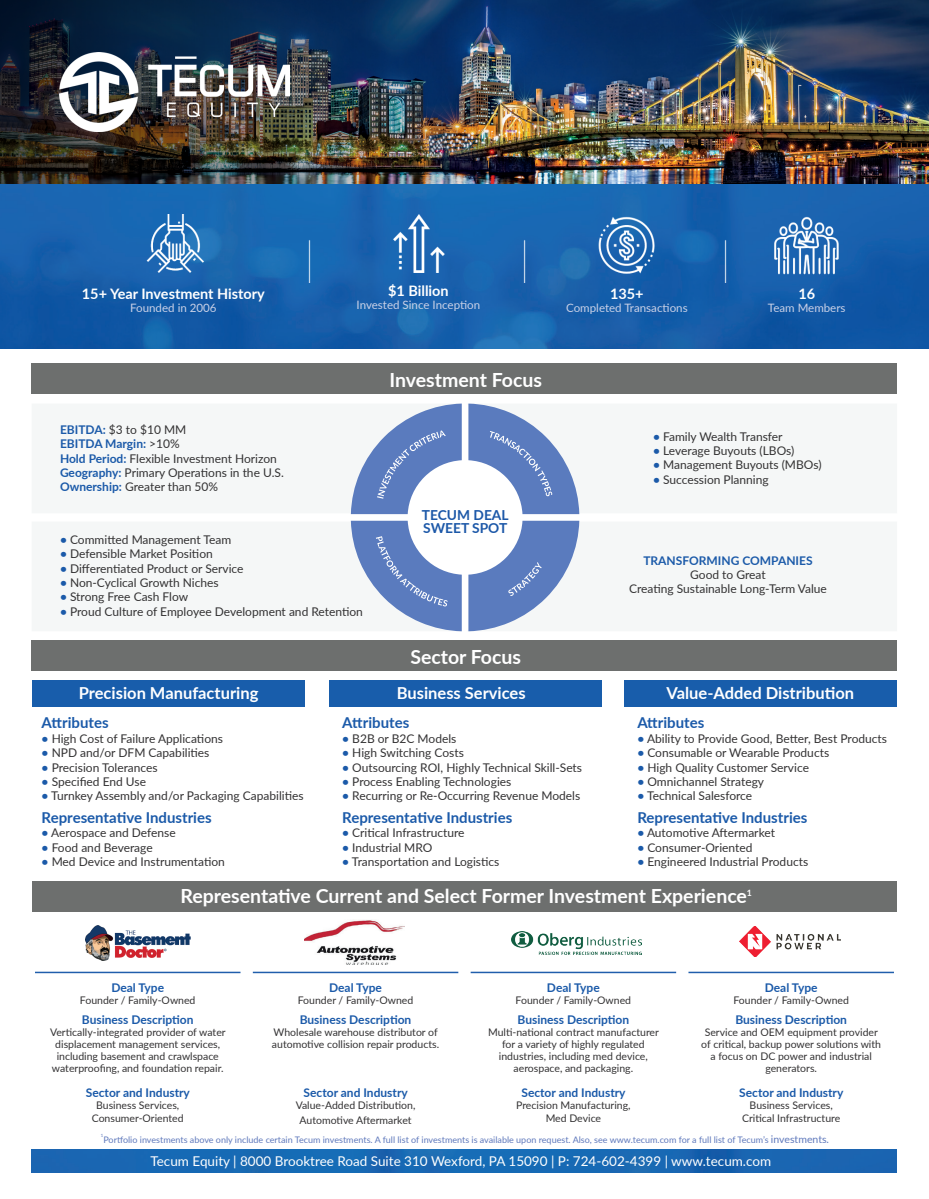
<style>
.page{position:relative;width:929px;height:1199px;background:#fff}
.page>*{position:absolute;margin:0;border:0;box-sizing:border-box;transform-origin:0 0}
.t1{font:700 19.5px "Lato";color:#fff}
.t2{font:700 16.5px "Lato";color:#fff}
.t3{font:700 15px "Lato";color:#1b5aa9}
.t4{font:700 14.4px "Lato";color:#fff}
.t5{font:700 13.8px/13.8px "Lato";color:#1c58a8}
.t6{font:13.5px "Lato";color:#fff}
.t7{font:12px/14.4px "Lato";color:#333233}
.t8{font:700 12px "Lato";color:#1b5aa9}
.t9{font:11.55px "Lato";color:#cad1e7}
.t10{font:10.5px/12px "Lato";color:#333233;text-align:center}
.t11{font:9px "Lato";color:#5f79bc}
.t12{font:700 8.7px "Lato";color:#fff}
.t13{font:4.35px "Lato";color:#5f79bc}
.s1{font-weight:700;color:#1b5aa9}
.s2{font-size:10.5px}
</style>
<div class="page">
<img style="left:0;top:0;width:929px;height:349px">
<img style="left:0;top:0;width:507px;height:183px">
<img style="left:60px;top:52px;width:229px;height:79px">
<img style="left:305px;top:920px;width:99px;height:44px">
<div style="left:32px;top:363px;width:865px;height:31px;background:#6d6f6e"></div>
<div style="left:32px;top:640px;width:865px;height:31px;background:#6d6f6e"></div>
<div style="left:32px;top:881px;width:864px;height:31px;background:#6d6f6e"></div>
<div style="left:32px;top:680px;width:273px;height:27px;background:#185dab"></div>
<div style="left:329px;top:680px;width:273px;height:27px;background:#185dab"></div>
<div style="left:624px;top:680px;width:272px;height:27px;background:#185dab"></div>
<div style="left:32px;top:1149px;width:864px;height:23px;background:#1968b3"></div>
<svg style="left:351px;top:404px;width:111px;height:110px"></svg>
<svg style="left:468px;top:404px;width:111px;height:110px"></svg>
<svg style="left:351px;top:521px;width:111px;height:110px"></svg>
<svg style="left:468px;top:521px;width:111px;height:110px"></svg>
<img style="left:511px;top:931px;width:130px;height:23px">
<img style="left:739px;top:926px;width:102px;height:31px">
<img style="left:85px;top:925px;width:105px;height:35px">
<hr style="left:35px;top:972px;width:205px;height:1px;background:#205eac">
<hr style="left:688px;top:972px;width:206px;height:1px;background:#205eac">
<hr style="left:253px;top:972px;width:205px;height:1px;background:#205eac">
<hr style="left:471px;top:972px;width:205px;height:1px;background:#205eac">
<img style="left:81px;top:215px;width:761px;height:67px">
<p class="t4" style="left:82px;top:283px;width:184px">15+ Year Investment History</p>
<p class="t9" style="left:130px;top:299px;width:88px">Founded in 2006</p>
<p class="t7" style="left:60px;top:422px;width:225px"><span class="s1">EBITDA:</span> $3 to $10 MM<br><span class="s1">EBITDA Margin:</span> &gt;10%<br><span class="s1">Hold Period:</span> Flexible Investment Horizon<br><span class="s1">Geography:</span> Primary Operations in the U.S.<br><span class="s1">Ownership:</span> Greater than 50%</p>
<p class="t4" style="left:388px;top:280px;width:62px">$1 Billion</p>
<p class="t9" style="left:357px;top:297px;width:125px">Invested Since Inception</p>
<h1 class="t1" style="left:389px;top:365px;width:154px">Investment Focus</h1>
<p class="t7" style="left:60px;top:532px;width:173px"><span class="s1">•</span> Committed Management Team</p>
<p class="t7" style="left:60px;top:546px;width:154px"><span class="s1">•</span> Defensible Market Position</p>
<p class="t7" style="left:60px;top:560px;width:185px"><span class="s1">•</span> Differentiated Product or Service</p>
<p class="t7" style="left:60px;top:575px;width:160px"><span class="s1">•</span> Non-Cyclical Growth Niches</p>
<p class="t7" style="left:60px;top:589px;width:130px"><span class="s1">•</span> Strong Free Cash Flow</p>
<p class="t7" style="left:60px;top:604px;width:304px"><span class="s1">•</span> Proud Culture of Employee Development and Retention</p>
<p class="t5" style="left:422px;top:507px;width:88px">TECUM DEAL<br>SWEET SPOT</p>
<h1 class="t1" style="left:410px;top:642px;width:112px">Sector Focus</h1>
<p class="t4" style="left:610px;top:283px;width:35px">135+</p>
<p class="t9" style="left:566px;top:299px;width:123px">Completed Transactions</p>
<p class="t4" style="left:798px;top:283px;width:18px">16</p>
<p class="t9" style="left:768px;top:299px;width:79px">Team Members</p>
<p class="t7" style="left:653px;top:428px;width:131px"><span class="s1">•</span> Family Wealth Transfer</p>
<p class="t7" style="left:653px;top:443px;width:143px"><span class="s1">•</span> Leverage Buyouts (LBOs)</p>
<p class="t7" style="left:653px;top:457px;width:170px"><span class="s1">•</span> Management Buyouts (MBOs)</p>
<p class="t7" style="left:653px;top:472px;width:117px"><span class="s1">•</span> Succession Planning</p>
<p class="t8" style="left:643px;top:551px;width:171px">TRANSFORMING COMPANIES</p>
<p class="t7" style="left:629px;top:567px;width:199px;text-align:center">Good to Great<br>Creating Sustainable Long-Term Value</p>
<h2 class="t2" style="left:79px;top:681px;width:181px">Precision Manufacturing</h2>
<h2 class="t2" style="left:397px;top:681px;width:130px">Business Services</h2>
<h2 class="t2" style="left:666px;top:681px;width:189px">Value-Added Distribution</h2>
<p class="t3" style="left:42px;top:712px;width:68px">Attributes</p>
<p class="t7" style="left:42px;top:731px;width:183px"><span class="s1">•</span> High Cost of Failure Applications</p>
<p class="t7" style="left:42px;top:745px;width:169px"><span class="s1">•</span> NPD and/or DFM Capabilities</p>
<p class="t7" style="left:42px;top:759px;width:118px"><span class="s1">•</span> Precision Tolerances</p>
<p class="t7" style="left:42px;top:774px;width:106px"><span class="s1">•</span> Specified End Use</p>
<p class="t7" style="left:42px;top:788px;width:264px"><span class="s1">•</span> Turnkey Assembly and/or Packaging Capabilities</p>
<p class="t3" style="left:42px;top:806px;width:172px">Representative Industries</p>
<p class="t7" style="left:42px;top:825px;width:136px"><span class="s1">•</span> Aerospace and Defense</p>
<p class="t7" style="left:42px;top:840px;width:113px"><span class="s1">•</span> Food and Beverage</p>
<p class="t7" style="left:42px;top:854px;width:185px"><span class="s1">•</span> Med Device and Instrumentation</p>
<p class="t3" style="left:342px;top:712px;width:68px">Attributes</p>
<p class="t7" style="left:342px;top:731px;width:116px"><span class="s1">•</span> B2B or B2C Models</p>
<p class="t7" style="left:342px;top:745px;width:123px"><span class="s1">•</span> High Switching Costs</p>
<p class="t7" style="left:342px;top:759px;width:241px"><span class="s1">•</span> Outsourcing ROI, Highly Technical Skill-Sets</p>
<p class="t7" style="left:342px;top:774px;width:171px"><span class="s1">•</span> Process Enabling Technologies</p>
<p class="t7" style="left:342px;top:788px;width:239px"><span class="s1">•</span> Recurring or Re-Occurring Revenue Models</p>
<p class="t3" style="left:342px;top:806px;width:172px">Representative Industries</p>
<p class="t7" style="left:342px;top:825px;width:124px"><span class="s1">•</span> Critical Infrastructure</p>
<p class="t7" style="left:342px;top:840px;width:92px"><span class="s1">•</span> Industrial MRO</p>
<p class="t7" style="left:342px;top:854px;width:159px"><span class="s1">•</span> Transportation and Logistics</p>
<p class="t3" style="left:637px;top:712px;width:68px">Attributes</p>
<p class="t7" style="left:637px;top:731px;width:251px"><span class="s1">•</span> Ability to Provide Good, Better, Best Products</p>
<p class="t7" style="left:637px;top:745px;width:193px"><span class="s1">•</span> Consumable or Wearable Products</p>
<p class="t7" style="left:637px;top:759px;width:173px"><span class="s1">•</span> High Quality Customer Service</p>
<p class="t7" style="left:637px;top:774px;width:128px"><span class="s1">•</span> Omnichannel Strategy</p>
<p class="t7" style="left:637px;top:788px;width:116px"><span class="s1">•</span> Technical Salesforce</p>
<p class="t3" style="left:637px;top:806px;width:172px">Representative Industries</p>
<p class="t7" style="left:637px;top:825px;width:139px"><span class="s1">•</span> Automotive Aftermarket</p>
<p class="t7" style="left:637px;top:840px;width:117px"><span class="s1">•</span> Consumer-Oriented</p>
<p class="t7" style="left:637px;top:854px;width:172px"><span class="s1">•</span> Engineered Industrial Products</p>
<h1 class="t1" style="left:180px;top:881px;width:568px">Representative Current and Select Former Investment Experience</h1>
<p class="t12" style="left:747px;top:887px;width:7px">1</p>
<p class="t8" style="left:111px;top:978px;width:54px">Deal Type</p>
<p class="t10" style="left:80px;top:994px;width:117px">Founder / Family-Owned</p>
<p class="t8" style="left:82px;top:1010px;width:113px">Business Description</p>
<p class="t10" style="left:50px;top:1025px;width:177px">Vertically-integrated provider of water displacement management services, including basement and crawlspace waterproofing, and foundation repair.</p>
<p class="t8" style="left:86px;top:1083px;width:106px">Sector and Industry</p>
<p class="t10" style="left:92px;top:1099px;width:93px;line-height:12.6px">Business Services,<br>Consumer-Oriented</p>
<p class="t8" style="left:329px;top:978px;width:54px">Deal Type</p>
<p class="t10" style="left:298px;top:994px;width:117px">Founder / Family-Owned</p>
<p class="t8" style="left:300px;top:1010px;width:113px">Business Description</p>
<p class="t10" style="left:272px;top:1025px;width:169px;text-align:left">Wholesale warehouse distributor of automotive collision repair products.</p>
<p class="t8" style="left:304px;top:1083px;width:106px">Sector and Industry</p>
<p class="t10" style="left:296px;top:1098px;width:121px;line-height:14.4px">Value-Added Distribution,<br>Automotive Aftermarket</p>
<p class="t8" style="left:547px;top:978px;width:54px">Deal Type</p>
<p class="t10" style="left:515px;top:994px;width:117px">Founder / Family-Owned</p>
<p class="t8" style="left:517px;top:1010px;width:113px">Business Description</p>
<p class="t10" style="left:488px;top:1025px;width:172px">Multi-national contract manufacturer for a variety of highly regulated industries, including med device, aerospace, and packaging.</p>
<p class="t8" style="left:521px;top:1083px;width:106px">Sector and Industry</p>
<p class="t10" style="left:516px;top:1099px;width:116px;line-height:12.6px">Precision Manufacturing,<br>Med Device</p>
<p class="t8" style="left:765px;top:978px;width:54px">Deal Type</p>
<p class="t10" style="left:733px;top:994px;width:117px">Founder / Family-Owned</p>
<p class="t8" style="left:735px;top:1010px;width:113px">Business Description</p>
<p class="t10" style="left:701px;top:1025px;width:181px">Service and OEM equipment provider of critical, backup power solutions with a focus on DC power and industrial generators.</p>
<p class="t8" style="left:739px;top:1083px;width:106px">Sector and Industry</p>
<p class="t10" style="left:742px;top:1099px;width:100px;line-height:12.6px">Business Services,<br>Critical Infrastructure</p>
<p class="t13" style="left:101px;top:1132px;width:4px">1</p>
<p class="t11" style="left:103px;top:1133px;width:727px">Portfolio investments above only include certain Tecum investments. A full list of investments is available upon request. Also, see www.tecum.com for a full list of Tecum’s <span class="s2">investments.</span></p>
<p class="t6" style="left:151px;top:1151px;width:622px">Tecum Equity | 8000 Brooktree Road Suite 310 Wexford, PA 15090 | P: 724-602-4399 | www.tecum.com</p>
</div>
